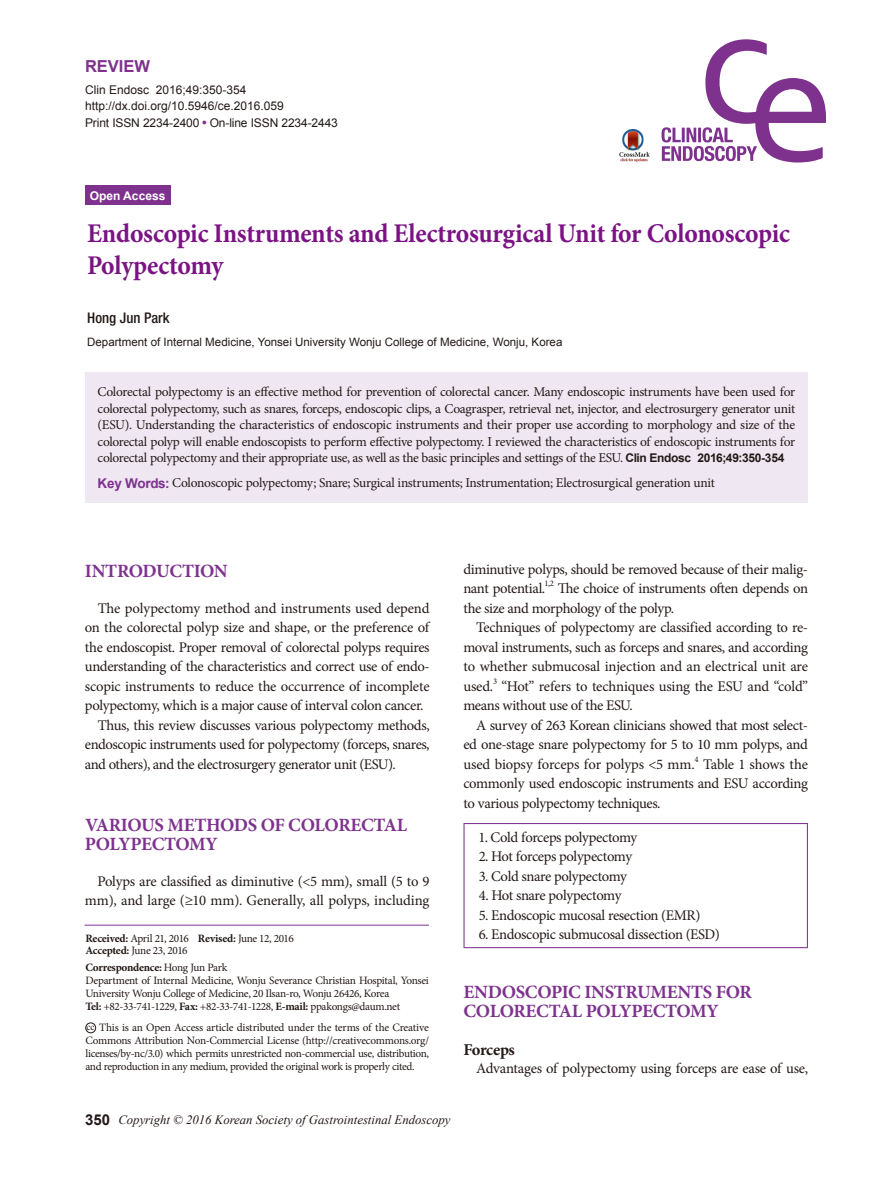
<style>
.page{position:relative;width:893px;height:1191px;background:#fff}
.page>*{position:absolute;margin:0;border:0;box-sizing:border-box;transform-origin:0 0}
.논문_타이틀{font:700 27px/32.4px "Minion Pro";letter-spacing:-.01em;color:#7b1385;scale:.95 1}
.타이틀_서론{font:700 18.75px/19.5px "Minion Pro";letter-spacing:-.02em;color:#7e328e}
._1{font:700 16.5px "Minion Pro";letter-spacing:-.025em;color:#231916}
.t1{font:700 16.5px "Arial";color:#7e328e}
.본문{font:14.7px/19.5px "Minion Pro";letter-spacing:-.025em;color:#231916;text-align:justify}
.저자명{font:500 condensed 14.7px "Helvetica Neue";color:#231916}
.초록내용{font:13.5px/16.5px "Minion Pro";letter-spacing:-.025em;color:#231916;text-align:justify}
.t2{font:italic 12.75px "Times New Roman";color:#231916}
.t3{font:12px "Arial";color:#231916}
.t4{font:700 12px "Arial";color:#fff}
.저자소속{font:11.55px "Arial";color:#231916}
.책임저자{font:11.25px/13px "Minion Pro";letter-spacing:-.03em;color:#231916}
.책임저자-2{font:700 11.25px "Minion Pro";letter-spacing:-.025em;color:#231916}
.t5{font:9.3px "Times New Roman";color:#231916}
.본문-2{font:8.55px "Minion Pro";color:#231916}
.s1{font-family:"Helvetica";font-stretch:condensed;color:#7e328e}
.s2{font-family:"Arial";font-weight:700;font-size:12px}
.s3{font-family:"Arial";font-weight:700;color:#7e328e}
.s4{font-weight:700}
.s5{font-weight:400}
.s6{font-family:"Arial";font-weight:700;font-style:normal;font-size:15px}
</style>
<div class="page">
<svg style="left:661px;top:39px;width:165px;height:123px"></svg>
<div style="left:85px;top:372px;width:723px;height:130px;background:#efe8f3"></div>
<div style="left:85px;top:186px;width:85px;height:19px;background:#7e328e"></div>
<hr style="left:463px;top:823px;width:345px;height:1px;background:#7e328e">
<hr style="left:463px;top:824px;width:2px;height:123px;background:#7e328e">
<hr style="left:807px;top:824px;width:1px;height:123px;background:#7e328e">
<hr style="left:463px;top:947px;width:345px;height:1px;background:#7e328e">
<div style="left:86px;top:1022px;width:10px;height:10px;border:1px solid #231916;border-radius:50%"></div>
<hr style="left:85px;top:924px;width:344px;height:1px;background:#7e328e">
<img style="left:620px;top:129px;width:30px;height:32px">
<p class="t1" style="left:85px;top:56px;width:67px">REVIEW</p>
<p class="t3" style="left:85px;top:82px;width:163px">Clin Endosc 2016;49:350-354</p>
<p class="t3" style="left:85px;top:98px;width:200px">http://dx.doi.org/10.5946/ce.2016.059</p>
<p class="t3" style="left:85px;top:114px;width:254px">Print ISSN 2234-2400 <span class="s1">•</span> On-line ISSN 2234-2443</p>
<p class="t4" style="left:90px;top:187px;width:77px">Open Access</p>
<p class="논문_타이틀" style="left:87px;top:217px;width:741px">Endoscopic Instruments and Electrosurgical Unit for Colonoscopic<br>Polypectomy</p>
<p class="저자명" style="left:87px;top:309px;width:84px">Hong Jun Park</p>
<p class="저자소속" style="left:87px;top:335px;width:477px">Department of Internal Medicine, Yonsei University Wonju College of Medicine, Wonju, Korea</p>
<p class="초록내용" style="left:98px;top:384px;width:699px">Colorectal polypectomy is an effective method for prevention of colorectal cancer. Many endoscopic instruments have been used for colorectal polypectomy, such as snares, forceps, endoscopic clips, a Coagrasper, retrieval net, injector, and electrosurgery generator unit (ESU). Understanding the characteristics of endoscopic instruments and their proper use according to morphology and size of the colorectal polyp will enable endoscopists to perform effective polypectomy. I reviewed the characteristics of endoscopic instruments for colorectal polypectomy and their appropriate use, as well as the basic principles and settings of the ESU. <span class="s2">Clin Endosc 2016;49:350-354</span></p>
<p class="초록내용" style="left:98px;top:475px;width:619px"><span class="s3">Key Words:</span> Colonoscopic polypectomy; Snare; Surgical instruments; Instrumentation; Electrosurgical generation unit</p>
<p class="타이틀_서론" style="left:85px;top:561px;width:144px">INTRODUCTION</p>
<p class="본문" style="left:85px;top:598px;width:346px;text-indent:13px">The polypectomy method and instruments used depend on the colorectal polyp size and shape, or the preference of the endoscopist. Proper removal of colorectal polyps requires understanding of the characteristics and correct use of endo&shy;scopic instruments to reduce the occurrence of incomplete polypectomy, which is a major cause of interval colon cancer.</p>
<p class="본문" style="left:85px;top:715px;width:346px;text-indent:13px">Thus, this review discusses various polypectomy methods, endoscopic instruments used for polypectomy (forceps, snares, and others), and the electrosurgery generator unit (ESU).</p>
<p class="타이틀_서론" style="left:85px;top:814px;width:324px">VARIOUS METHODS OF COLORECTAL<br>POLYPECTOMY</p>
<p class="본문" style="left:85px;top:871px;width:346px;text-align:right">Polyps are classified as diminutive (&lt;5 mm), small (5 to 9 mm), and large (≥10 mm). Generally, all polyps, including</p>
<p class="책임저자" style="left:85px;top:931px;width:210px"><span class="s4">Received:</span> April 21, 2016 <span class="s4">Revised:</span> June 12, 2016<br><span class="s4">Accepted:</span> June 23, 2016</p>
<p class="책임저자-2" style="left:85px;top:959px;width:143px">Correspondence: <span class="s5">Hong Jun Park</span></p>
<p class="책임저자" style="left:85px;top:974px;width:345px">Department of Internal Medicine, Wonju Severance Christian Hospital, Yonsei<br>University Wonju College of Medicine, 20 Ilsan-ro, Wonju 26426, Korea</p>
<p class="책임저자" style="left:85px;top:999px;width:316px"><span class="s4">Tel:</span> +82-33-741-1229, <span class="s4">Fax:</span> +82-33-741-1228, <span class="s4">E-mail:</span> ppakongs@daum.net</p>
<p class="t5" style="left:86px;top:1021px;width:10px">cc</p>
<p class="책임저자" style="left:85px;top:1020px;width:345px;text-align:justify;text-indent:14px">This is an Open Access article distributed under the terms of the Creative Commons Attribution Non-Commercial License (http://creativecommons.org/ licenses/by-nc/3.0) which permits unrestricted non-commercial use, distribution, and reproduction in any medium, provided the original work is properly cited.</p>
<p class="본문" style="left:463px;top:559px;width:346px">diminutive polyps, should be removed because of their malig&shy;nant potential.</p>
<p class="본문-2" style="left:544px;top:578px;width:11px">1,2</p>
<p class="본문" style="left:463px;top:578px;width:346px;text-indent:94px">The choice of instruments often depends on the size and morphology of the polyp.</p>
<p class="본문" style="left:463px;top:617px;width:346px;text-indent:13px">Techniques of polypectomy are classified according to re&shy;moval instruments, such as forceps and snares, and according to whether submucosal injection and an electrical unit are used.</p>
<p class="본문-2" style="left:493px;top:675px;width:6px">3</p>
<p class="본문" style="left:463px;top:676px;width:346px;text-indent:38px">“Hot” refers to techniques using the ESU and “cold” means without use of the ESU.</p>
<p class="본문" style="left:463px;top:715px;width:346px;text-indent:13px">A survey of 263 Korean clinicians showed that most select&shy;ed one-stage snare polypectomy for 5 to 10 mm polyps, and used biopsy forceps for polyps &lt;5 mm.</p>
<p class="본문-2" style="left:694px;top:753px;width:6px">4</p>
<p class="본문" style="left:463px;top:754px;width:346px;text-indent:240px">Table 1 shows the commonly used endoscopic instruments and ESU according to various polypectomy techniques.</p>
<p class="본문" style="left:478px;top:827px;width:160px">1. Cold forceps polypectomy</p>
<p class="본문" style="left:479px;top:846px;width:155px">2. Hot forceps polypectomy</p>
<p class="본문" style="left:479px;top:866px;width:150px">3. Cold snare polypectomy</p>
<p class="본문" style="left:479px;top:885px;width:144px">4. Hot snare polypectomy</p>
<p class="본문" style="left:479px;top:905px;width:223px">5. Endoscopic mucosal resection (EMR)</p>
<p class="본문" style="left:479px;top:924px;width:243px">6. Endoscopic submucosal dissection (ESD)</p>
<p class="타이틀_서론" style="left:463px;top:982px;width:290px">ENDOSCOPIC INSTRUMENTS FOR<br>COLORECTAL POLYPECTOMY</p>
<p class="_1" style="left:463px;top:1037px;width:53px">Forceps</p>
<p class="본문" style="left:476px;top:1058px;width:333px">Advantages of polypectomy using forceps are ease of use,</p>
<p class="t2" style="left:85px;top:1110px;width:367px"><span class="s6">350</span> Copyright © 2016 Korean Society of Gastrointestinal Endoscopy</p>
</div>
